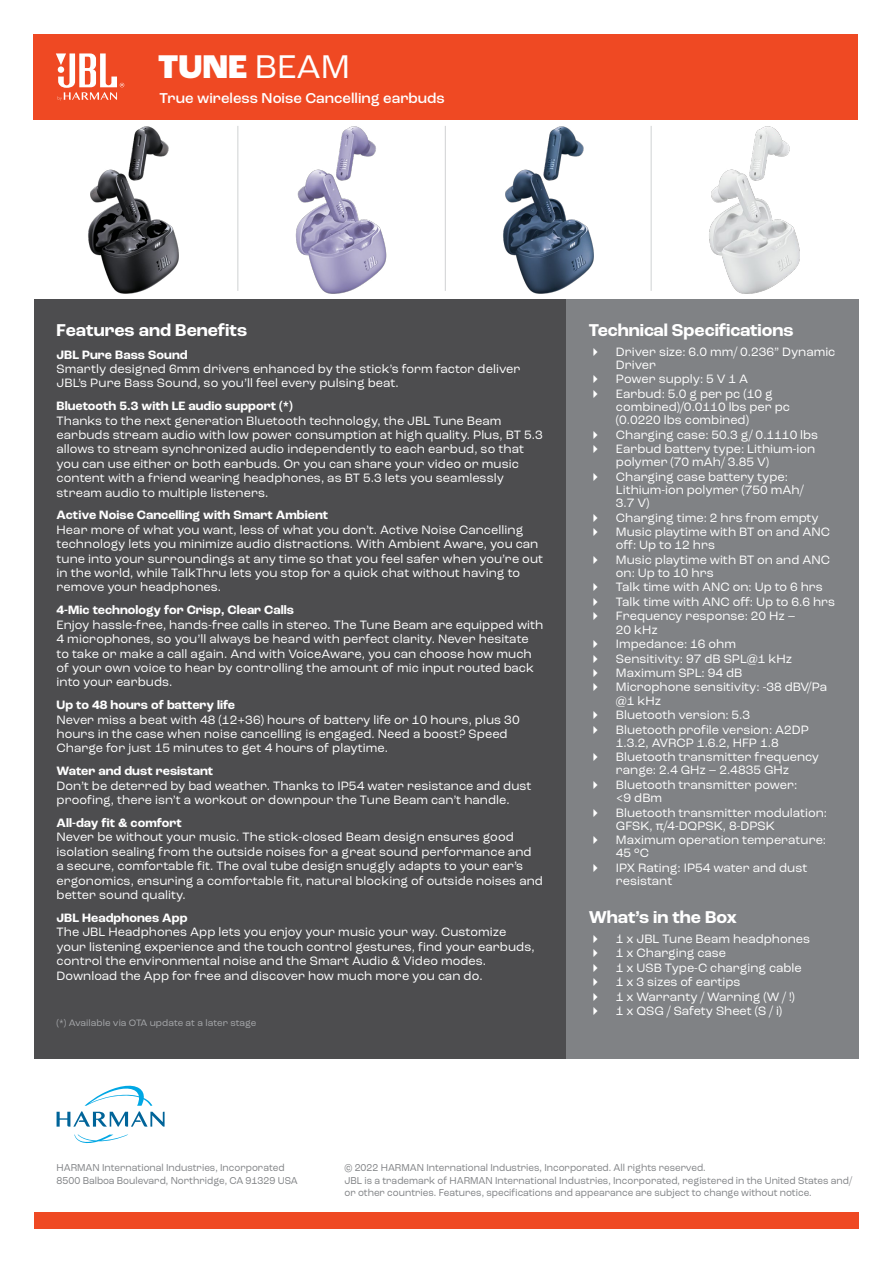
<style>
.page{position:relative;width:893px;height:1263px;background:#fff}
.page>*{position:absolute;margin:0;border:0;box-sizing:border-box;transform-origin:0 0}
.t1{font:800 34.5px "Roc Grotesk";color:#fff}
.t2{font:700 18px "Roc Grotesk";color:#fff}
.t3{font:500 15px "Roc Grotesk";color:#fff}
.t4{font:12.75px/14.4px "Roc Grotesk";letter-spacing:.005em;color:#fff}
.t5{font:700 12.75px "Roc Grotesk";letter-spacing:.005em;color:#fff}
.t6{font:10.5px/12.6px "Roc Grotesk";color:#808285;scale:.94 1}
.t7{font:9.75px "Roc Grotesk";letter-spacing:.005em;color:#a7a9ac}
.s1{font-weight:400}
</style>
<div class="page">
<div style="left:33px;top:34px;width:825px;height:85px;background:#ef4923"></div>
<svg style="left:56px;top:53px;width:68px;height:48px"></svg>
<div style="left:34px;top:1213px;width:825px;height:16px;background:#ef4923"></div>
<div style="left:34px;top:299px;width:532px;height:760px;background:#4d4d4f"></div>
<div style="left:566px;top:299px;width:293px;height:760px;background:#808285"></div>
<svg style="left:74px;top:1134px;width:54px;height:9px"></svg>
<svg style="left:57px;top:1085px;width:108px;height:42px"></svg>
<hr style="left:237px;top:126px;width:1px;height:165px;background:#d5d7d8">
<hr style="left:445px;top:126px;width:1px;height:165px;background:#d5d7d8">
<hr style="left:651px;top:126px;width:1px;height:165px;background:#d5d7d8">
<img style="left:88px;top:126px;width:91px;height:168px">
<img style="left:295px;top:126px;width:92px;height:168px">
<img style="left:503px;top:126px;width:91px;height:168px">
<img style="left:709px;top:126px;width:91px;height:168px">
<h1 class="t1" style="left:158px;top:45px;width:193px">TUNE <span class="s1">BEAM</span></h1>
<p class="t3" style="left:160px;top:89px;width:287px">True wireless Noise Cancelling earbuds</p>
<h2 class="t2" style="left:57px;top:318px;width:192px">Features and Benefits</h2>
<p class="t5" style="left:57px;top:346px;width:133px">JBL Pure Bass Sound</p>
<p class="t4" style="left:57px;top:361px;width:465px">Smartly designed 6mm drivers enhanced by the stick’s form factor deliver<br>JBL’s Pure Bass Sound, so you’ll feel every pulsing beat.</p>
<p class="t5" style="left:57px;top:398px;width:238px">Bluetooth 5.3 with LE audio support (*)</p>
<p class="t4" style="left:57px;top:413px;width:488px">Thanks to the next generation Bluetooth technology, the JBL Tune Beam earbuds stream audio with low power consumption at high quality. Plus, BT 5.3 allows to stream synchronized audio independently to each earbud, so that you can use either or both earbuds. Or you can share your video or music content with a friend wearing headphones, as BT 5.3 lets you seamlessly stream audio to multiple listeners.</p>
<p class="t5" style="left:57px;top:507px;width:273px">Active Noise Cancelling with Smart Ambient</p>
<p class="t4" style="left:57px;top:522px;width:488px">Hear more of what you want, less of what you don’t. Active Noise Cancelling technology lets you minimize audio distractions. With Ambient Aware, you can tune into your surroundings at any time so that you feel safer when you’re out in the world, while TalkThru lets you stop for a quick chat without having to remove your headphones.</p>
<p class="t5" style="left:57px;top:602px;width:239px">4-Mic technology for Crisp, Clear Calls</p>
<p class="t4" style="left:57px;top:617px;width:488px">Enjoy hassle-free, hands-free calls in stereo. The Tune Beam are equipped with 4 microphones, so you’ll always be heard with perfect clarity. Never hesitate to take or make a call again. And with VoiceAware, you can choose how much of your own voice to hear by controlling the amount of mic input routed back into your earbuds.</p>
<p class="t5" style="left:57px;top:697px;width:180px">Up to 48 hours of battery life</p>
<p class="t4" style="left:57px;top:712px;width:465px">Never miss a beat with 48 (12+36) hours of battery life or 10 hours, plus 30 hours in the case when noise cancelling is engaged. Need a boost? Speed<br>Charge for just 15 minutes to get 4 hours of playtime.</p>
<p class="t5" style="left:57px;top:763px;width:158px">Water and dust resistant</p>
<p class="t4" style="left:57px;top:778px;width:477px">Don’t be deterred by bad weather. Thanks to IP54 water resistance and dust proofing, there isn’t a workout or downpour the Tune Beam can’t handle.</p>
<p class="t5" style="left:57px;top:815px;width:127px">All-day fit &amp; comfort</p>
<p class="t4" style="left:57px;top:830px;width:488px">Never be without your music. The stick-closed Beam design ensures good isolation sealing from the outside noises for a great sound performance and<br>a secure, comfortable fit. The oval tube design snuggly adapts to your ear’s ergonomics, ensuring a comfortable fit, natural blocking of outside noises and better sound quality.</p>
<p class="t5" style="left:57px;top:910px;width:133px">JBL Headphones App</p>
<p class="t4" style="left:57px;top:925px;width:480px">The JBL Headphones App lets you enjoy your music your way. Customize your listening experience and the touch control gestures, find your earbuds, control the environmental noise and the Smart Audio &amp; Video modes.<br>Download the App for free and discover how much more you can do.</p>
<p class="t7" style="left:57px;top:1016px;width:201px">(*) Available via OTA update at a later stage</p>
<h2 class="t2" style="left:589px;top:318px;width:206px">Technical Specifications</h2>
<p class="t4" style="left:616px;top:345px;width:221px;line-height:13.2px">Driver size: 6.0 mm/ 0.236” Dynamic<br>Driver</p>
<p class="t4" style="left:616px;top:372px;width:158px">Power supply: 5 V 1 A<br>Earbud: 5.0 g per pc (10 g</p>
<p class="t4" style="left:616px;top:400px;width:176px;line-height:13.2px">combined)/0.0110 lbs per pc (0.0220 lbs combined)</p>
<p class="t4" style="left:616px;top:427px;width:204px">Charging case: 50.3 g/ 0.1110 lbs<br>Earbud battery type: Lithium-ion</p>
<p class="t4" style="left:616px;top:455px;width:174px">polymer (70 mAh/ 3.85 V)<br>Charging case battery type:</p>
<p class="t4" style="left:616px;top:483px;width:189px;line-height:13.2px">Lithium-ion polymer (750 mAh/<br>3.7 V)</p>
<p class="t4" style="left:616px;top:510px;width:216px">Charging time: 2 hrs from empty<br>Music playtime with BT on and ANC</p>
<p class="t4" style="left:616px;top:538px;width:216px">off: Up to 12 hrs<br>Music playtime with BT on and ANC</p>
<p class="t4" style="left:616px;top:565px;width:221px">on: Up to 10 hrs<br>Talk time with ANC on: Up to 6 hrs<br>Talk time with ANC off: Up to 6.6 hrs<br>Frequency response: 20 Hz –</p>
<p class="t4" style="left:616px;top:622px;width:213px">20 kHz<br>Impedance: 16 ohm<br>Sensitivity: 97 dB SPL@1 kHz<br>Maximum SPL: 94 dB<br>Microphone sensitivity: -38 dBV/Pa</p>
<p class="t4" style="left:616px;top:693px;width:195px">@1 kHz<br>Bluetooth version: 5.3<br>Bluetooth profile version: A2DP</p>
<p class="t4" style="left:616px;top:735px;width:205px">1.3.2, AVRCP 1.6.2, HFP 1.8<br>Bluetooth transmitter frequency</p>
<p class="t4" style="left:616px;top:763px;width:183px">range: 2.4 GHz – 2.4835 GHz<br>Bluetooth transmitter power:</p>
<p class="t4" style="left:616px;top:791px;width:213px">&lt;9 dBm<br>Bluetooth transmitter modulation:</p>
<p class="t4" style="left:616px;top:818px;width:212px">GFSK, π/4-DQPSK, 8-DPSK<br>Maximum operation temperature:</p>
<p class="t4" style="left:616px;top:846px;width:193px">45 °C<br>IPX Rating: IP54 water and dust</p>
<p class="t4" style="left:616px;top:874px;width:58px">resistant</p>
<h2 class="t2" style="left:589px;top:906px;width:149px">What’s in the Box</h2>
<p class="t4" style="left:616px;top:931px;width:196px">1 x JBL Tune Beam headphones<br>1 x Charging case<br>1 x USB Type-C charging cable<br>1 x 3 sizes of eartips<br>1 x Warranty / Warning (W / !)<br>1 x QSG / Safety Sheet (S / i)</p>
<p class="t6" style="left:57px;top:1161px;width:258px">HARMAN International Industries, Incorporated<br>8500 Balboa Boulevard, Northridge, CA 91329 USA</p>
<p class="t6" style="left:344px;top:1161px;width:541px">© 2022 HARMAN International Industries, Incorporated. All rights reserved.<br>JBL is a trademark of HARMAN International Industries, Incorporated, registered in the United States and/ or other countries. Features, specifications and appearance are subject to change without notice.</p>
</div>
